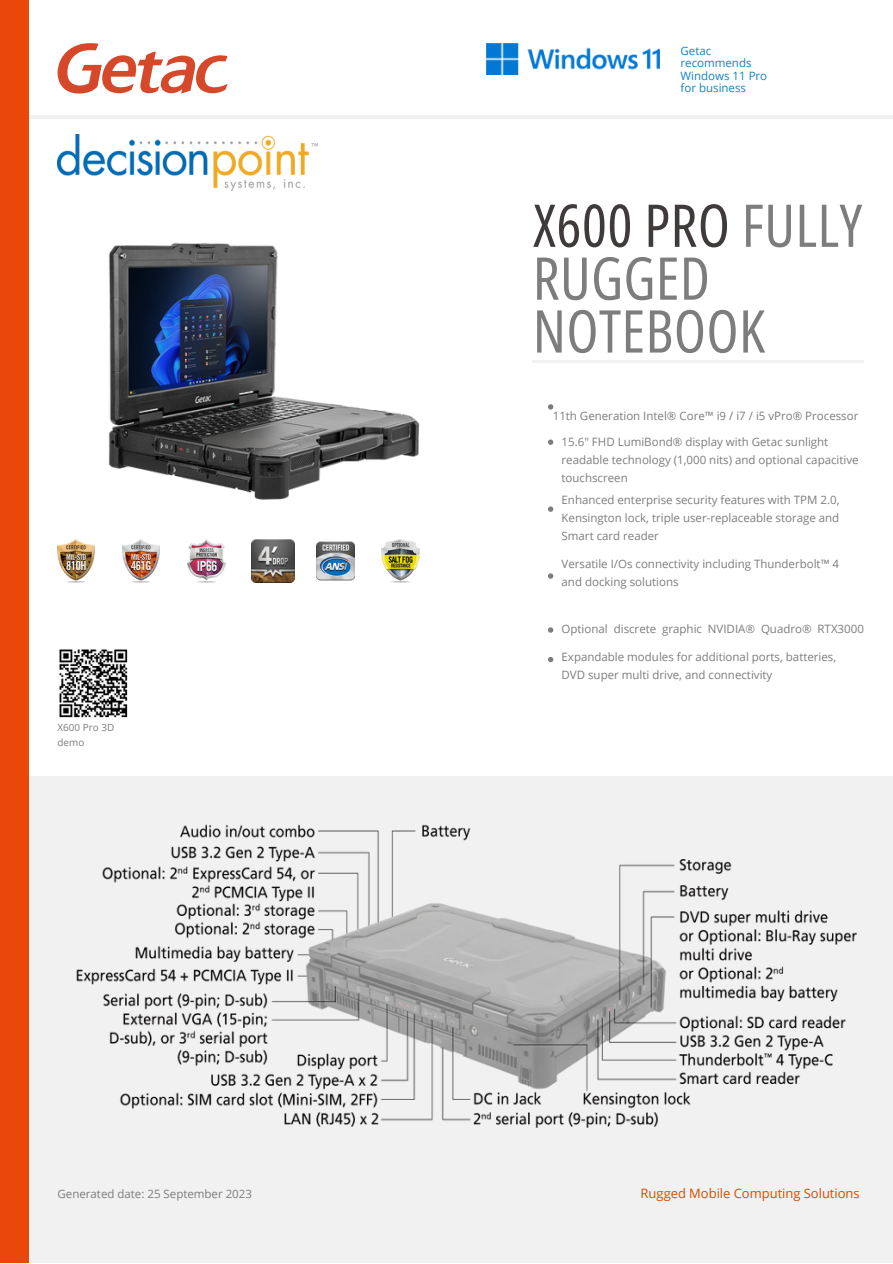
<style>
.page{position:relative;width:893px;height:1264px;background:#fff}
.page>*{position:absolute;margin:0;border:0;box-sizing:border-box;transform-origin:0 0}
.t1{font:58.95px/52.8px "Open Sans Condensed";letter-spacing:.005em;color:#7d7d7d}
.t2{font:12.9px "Open Sans";color:#d74b00}
.t3{font:11.55px/18px "Open Sans";color:#7d7d7d}
.t4{font:11.55px/12.3px "Open Sans";color:#1482c2}
.t5{font:9.9px/14.5px "Open Sans";color:#7d7d7d}
.s1{color:#3f3b3a}
</style>
<div class="page">
<svg style="left:58px;top:43px;width:170px;height:51px"></svg>
<img style="left:486px;top:43px;width:173px;height:32px">
<hr style="left:29px;top:115px;width:863px;height:3px;background:#f1f1f1">
<div style="left:29px;top:776px;width:863px;height:486px;background:#f1f1f1"></div>
<img style="left:76px;top:824px;width:781px;height:304px">
<div style="left:0;top:776px;width:29px;height:486px;background:#e9480a"></div>
<img style="left:57px;top:190px;width:363px;height:359px">
<img style="left:58px;top:540px;width:37px;height:42px">
<img style="left:122px;top:540px;width:37px;height:42px">
<img style="left:187px;top:540px;width:38px;height:42px">
<img style="left:252px;top:540px;width:43px;height:42px">
<img style="left:317px;top:540px;width:38px;height:41px">
<img style="left:381px;top:540px;width:38px;height:42px">
<img style="left:59px;top:649px;width:69px;height:69px">
<div style="left:0;top:0;width:29px;height:833px;background:#e9480a"></div>
<hr style="left:532px;top:360px;width:331px;height:3px;background:#f1f1f1">
<svg style="left:548px;top:404px;width:5px;height:5px"></svg>
<svg style="left:548px;top:439px;width:5px;height:6px"></svg>
<svg style="left:548px;top:506px;width:5px;height:6px"></svg>
<svg style="left:548px;top:573px;width:5px;height:5px"></svg>
<svg style="left:548px;top:627px;width:5px;height:5px"></svg>
<svg style="left:548px;top:657px;width:5px;height:5px"></svg>
<img style="left:58px;top:135px;width:259px;height:55px">
<p class="t5" style="left:58px;top:720px;width:58px">X600 Pro 3D demo</p>
<p class="t3" style="left:58px;top:1183px;width:196px">Generated date: 25 September 2023</p>
<p class="t4" style="left:680px;top:44px;width:88px">Getac recommends<br>Windows 11 Pro</p>
<p class="t4" style="left:680px;top:81px;width:67px">for business</p>
<p class="t1" style="left:532px;top:197px;width:331px"><span class="s1">X600 PRO</span> FULLY<br>RUGGED<br>NOTEBOOK</p>
<p class="t3" style="left:552px;top:406px;width:307px">11th Generation Intel® Core™ i9 / i7 / i5 vPro® Processor</p>
<p class="t3" style="left:561px;top:432px;width:298px">15.6" FHD LumiBond® display with Getac sunlight readable technology (1,000 nits) and optional capacitive touchscreen</p>
<p class="t3" style="left:561px;top:490px;width:279px">Enhanced enterprise security features with TPM 2.0,</p>
<p class="t3" style="left:561px;top:508px;width:279px">Kensington lock, triple user-replaceable storage and</p>
<p class="t3" style="left:561px;top:526px;width:99px">Smart card reader</p>
<p class="t3" style="left:561px;top:554px;width:279px">Versatile I/Os connectivity including Thunderbolt™ 4</p>
<p class="t3" style="left:561px;top:572px;width:118px">and docking solutions</p>
<p class="t3" style="left:561px;top:619px;width:304px">Optional discrete graphic NVIDIA® Quadro® RTX3000</p>
<p class="t3" style="left:561px;top:647px;width:276px">Expandable modules for additional ports, batteries,</p>
<p class="t3" style="left:561px;top:665px;width:212px">DVD super multi drive, and connectivity</p>
<p class="t2" style="left:640px;top:1183px;width:220px">Rugged Mobile Computing Solutions</p>
</div>
